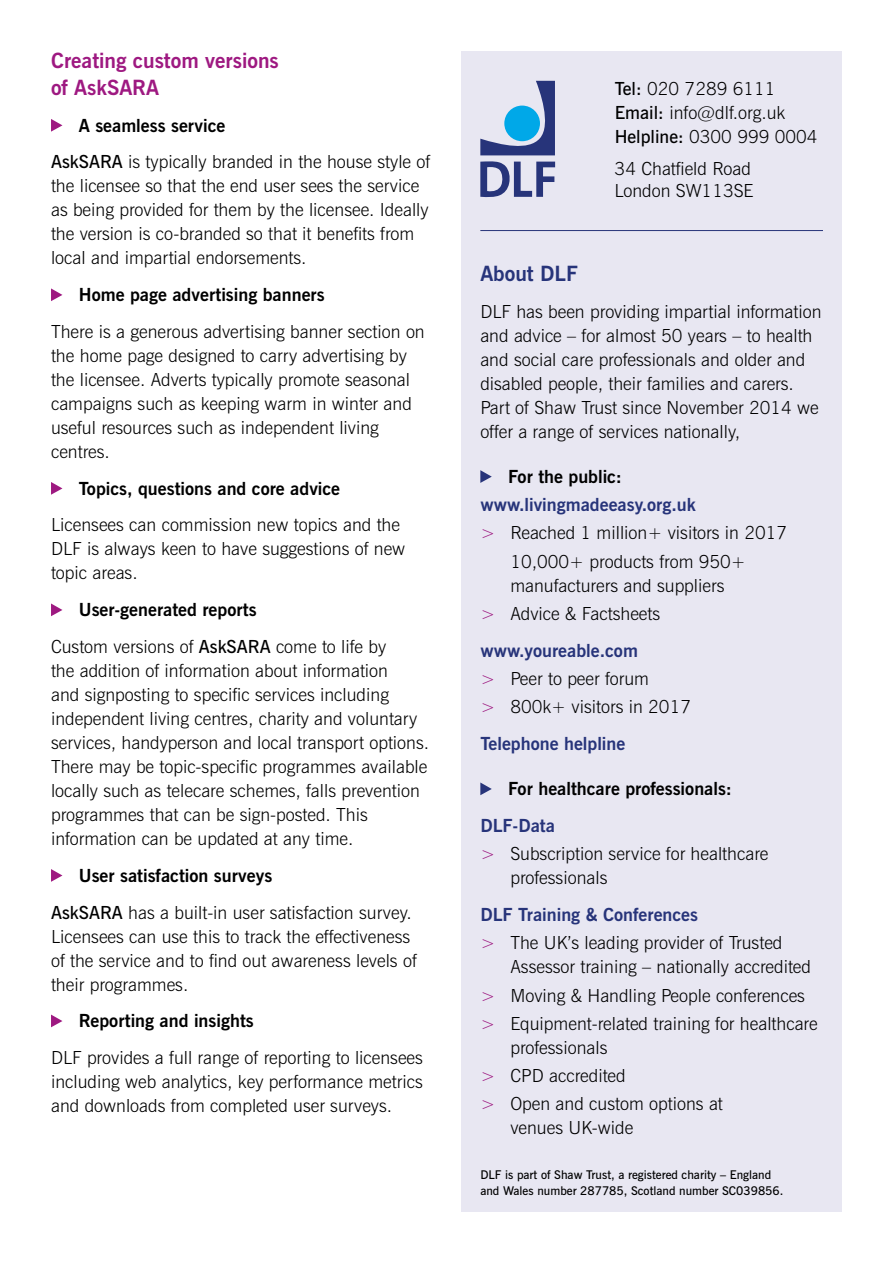
<style>
.page{position:relative;width:893px;height:1263px;background:#fff}
.page>*{position:absolute;margin:0;border:0;box-sizing:border-box;transform-origin:0 0}
.t1{font:700 21px/27px "News Gothic BT";color:#9e1981}
.t2{font:700 21px "News Gothic BT";color:#27347a}
.t3{font:300 18px/24px "News Gothic BT";color:#000}
.t4{font:700 18px "News Gothic BT";color:#000}
.t5{font:700 18px "News Gothic BT";color:#27347a}
.t6{font:600 12px/15.8px "News Gothic BT";color:#000}
.s1{font-weight:700}
.s2{font-weight:600}
.s3{color:#9e1981}
.s4{font-weight:700;color:#27347a}
</style>
<div class="page">
<div style="left:461px;top:51px;width:381px;height:1161px;background:#e8e7f2"></div>
<svg style="left:51px;top:119px;width:11px;height:13px"></svg>
<svg style="left:51px;top:288px;width:11px;height:13px"></svg>
<svg style="left:51px;top:482px;width:11px;height:13px"></svg>
<svg style="left:51px;top:603px;width:11px;height:13px"></svg>
<svg style="left:51px;top:869px;width:11px;height:13px"></svg>
<svg style="left:51px;top:1014px;width:11px;height:13px"></svg>
<svg style="left:480px;top:470px;width:12px;height:13px"></svg>
<svg style="left:480px;top:782px;width:12px;height:13px"></svg>
<svg style="left:480px;top:81px;width:75px;height:74px"></svg>
<svg style="left:480px;top:161px;width:75px;height:36px"></svg>
<hr style="left:480px;top:230px;width:343px;height:1px;background:#27347a">
<p class="t1" style="left:51px;top:47px;width:229px">Creating custom versions of AskSARA</p>
<p class="t3" style="left:51px;top:107px;width:381px;line-height:36.8px;text-indent:28px"><span class="s1">A seamless service<br></span><span class="s2">AskSARA</span> is typically branded in the house style of</p>
<p class="t3" style="left:51px;top:174px;width:379px">the licensee so that the end user sees the service as being provided for them by the licensee. Ideally the version is co-branded so that it benefits from local and impartial endorsements.</p>
<p class="t4" style="left:79px;top:284px;width:247px">Home page advertising banners</p>
<p class="t3" style="left:51px;top:319px;width:375px">There is a generous advertising banner section on the home page designed to carry advertising by the licensee. Adverts typically promote seasonal campaigns such as keeping warm in winter and useful resources such as independent living centres.</p>
<p class="t4" style="left:79px;top:477px;width:263px">Topics, questions and core advice</p>
<p class="t3" style="left:51px;top:513px;width:356px">Licensees can commission new topics and the<br>DLF is always keen to have suggestions of new topic areas.</p>
<p class="t3" style="left:51px;top:591px;width:337px;line-height:36.8px;text-indent:28px"><span class="s1">User-generated reports<br></span>Custom versions of <span class="s2">AskSARA</span> come to life by</p>
<p class="t3" style="left:51px;top:658px;width:380px">the addition of information about information<br>and signposting to specific services including independent living centres, charity and voluntary services, handyperson and local transport options.<br>There may be topic-specific programmes available locally such as telecare schemes, falls prevention programmes that can be sign-posted. This information can be updated at any time.</p>
<p class="t3" style="left:51px;top:857px;width:362px;line-height:36.8px;text-indent:28px"><span class="s1">User satisfaction surveys<br></span><span class="s2">AskSARA</span> has a built-in user satisfaction survey.</p>
<p class="t3" style="left:51px;top:924px;width:367px">Licensees can use this to track the effectiveness of the service and to find out awareness levels of their programmes.</p>
<p class="t4" style="left:79px;top:1010px;width:176px">Reporting and insights</p>
<p class="t3" style="left:51px;top:1045px;width:373px;text-align:justify">DLF provides a full range of reporting to licensees including web analytics, key performance metrics and downloads from completed user surveys.</p>
<p class="t3" style="left:615px;top:76px;width:204px"><span class="s2">Tel:</span> 020 7289 6111<br><span class="s2">Email:</span> info@dlf.org.uk<br><span class="s2">Helpline:</span> 0300 999 0004</p>
<p class="t3" style="left:615px;top:157px;width:140px;line-height:22.5px">34 Chatfield Road<br>London SW113SE</p>
<p class="t2" style="left:480px;top:261px;width:99px">About DLF</p>
<p class="t3" style="left:480px;top:299px;width:343px">DLF has been providing impartial information and advice – for almost 50 years – to health and social care professionals and older and disabled people, their families and carers.<br>Part of Shaw Trust since November 2014 we offer a range of services nationally,</p>
<p class="t4" style="left:508px;top:465px;width:115px">For the public:</p>
<p class="t5" style="left:480px;top:494px;width:217px">www.livingmadeeasy.org.uk</p>
<p class="t3" style="left:480px;top:521px;width:308px"><span class="s3">&gt;</span> Reached 1 million+ visitors in 2017</p>
<p class="t3" style="left:510px;top:549px;width:237px">10,000+ products from 950+</p>
<p class="t3" style="left:480px;top:571px;width:246px;line-height:28.2px;text-indent:30px">manufacturers and suppliers <span class="s3">&gt;</span> Advice &amp; Factsheets</p>
<p class="t3" style="left:480px;top:636px;width:212px;line-height:28.2px"><span class="s4">www.youreable.com<br></span><span class="s3">&gt;</span> Peer to peer forum<br><span class="s3">&gt;</span> 800k+ visitors in 2017</p>
<p class="t5" style="left:480px;top:733px;width:147px">Telephone helpline</p>
<p class="t4" style="left:508px;top:778px;width:225px">For healthcare professionals:</p>
<p class="t3" style="left:480px;top:811px;width:290px;line-height:28.2px"><span class="s4">DLF-Data<br></span><span class="s3">&gt;</span> Subscription service for healthcare</p>
<p class="t3" style="left:510px;top:866px;width:99px">professionals</p>
<p class="t3" style="left:480px;top:900px;width:304px;line-height:28.2px"><span class="s4">DLF Training &amp; Conferences<br></span><span class="s3">&gt;</span> The UK’s leading provider of Trusted</p>
<p class="t3" style="left:480px;top:953px;width:339px;line-height:28.2px;text-indent:30px">Assessor training – nationally accredited <span class="s3">&gt;</span> Moving &amp; Handling People conferences <span class="s3">&gt;</span> Equipment-related training for healthcare</p>
<p class="t3" style="left:480px;top:1033px;width:244px;line-height:28.2px;text-indent:30px">professionals<br><span class="s3">&gt;</span> CPD accredited<br><span class="s3">&gt;</span> Open and custom options at</p>
<p class="t3" style="left:510px;top:1116px;width:124px">venues UK-wide</p>
<p class="t6" style="left:480px;top:1167px;width:305px">DLF is part of Shaw Trust, a registered charity – England and Wales number 287785, Scotland number SC039856.</p>
</div>
